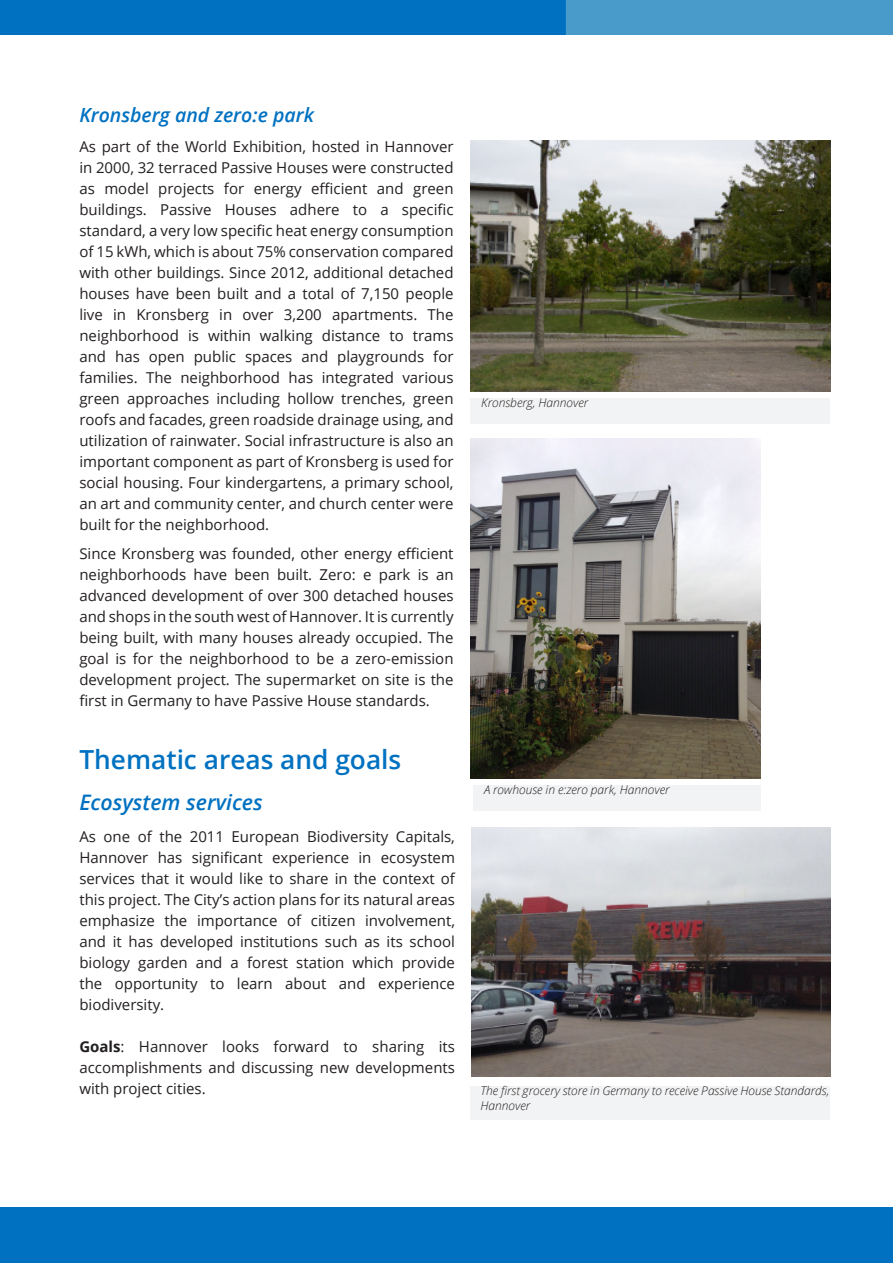
<style>
.page{position:relative;width:893px;height:1263px;background:#fff}
.page>*{position:absolute;margin:0;border:0;box-sizing:border-box;transform-origin:0 0}
.t1{font:600 26.25px "Open Sans";color:#0071c1}
.t2{font:italic 600 21.3px "Open Sans";color:#0071c1}
.t3{font:italic 600 19.5px "Open Sans";color:#0071c1}
.t4{font:15px/21px "Open Sans";color:#231f20;text-align:justify}
.Box_Text{font:italic 300 12px/15px "Open Sans";color:#231f20}
.s1{font-weight:700}
</style>
<div class="page">
<div style="left:0;top:1208px;width:893px;height:55px;background:#0071c1"></div>
<img style="left:0;top:0;width:893px;height:34px">
<img style="left:471px;top:140px;width:359px;height:251px">
<div style="left:470px;top:398px;width:360px;height:26px;background:#f2f3f4"></div>
<img style="left:471px;top:438px;width:290px;height:341px">
<div style="left:473px;top:785px;width:288px;height:26px;background:#f2f3f4"></div>
<img style="left:471px;top:828px;width:359px;height:248px">
<div style="left:470px;top:1086px;width:359px;height:34px;background:#f2f3f4"></div>
<p class="t3" style="left:79px;top:101px;width:236px">Kronsberg and zero:e park</p>
<p class="t4" style="left:79px;top:135px;width:376px">As part of the World Exhibition, hosted in Hannover in 2000, 32 terraced Passive Houses were constructed as model projects for energy efficient and green buildings. Passive Houses adhere to a specific standard, a very low specific heat energy consumption of 15 kWh, which is about 75% conservation compared with other buildings. Since 2012, additional detached houses have been built and a total of 7,150 people live in Kronsberg in over 3,200 apartments. The neighborhood is within walking distance to trams and has open public spaces and playgrounds for families. The neighborhood has integrated various green approaches including hollow trenches, green roofs and facades, green roadside drainage using, and utilization of rainwater. Social infrastructure is also an important component as part of Kronsberg is used for social housing. Four kindergartens, a primary school, an art and community center, and church center were built for the neighborhood.</p>
<p class="t4" style="left:79px;top:543px;width:376px">Since Kronsberg was founded, other energy efficient neighborhoods have been built. Zero: e park is an advanced development of over 300 detached houses and shops in the south west of Hannover. It is currently being built, with many houses already occupied. The goal is for the neighborhood to be a zero-emission development project. The supermarket on site is the first in Germany to have Passive House standards.</p>
<p class="t1" style="left:79px;top:742px;width:323px">Thematic areas and goals</p>
<p class="t2" style="left:79px;top:788px;width:185px">Ecosystem services</p>
<p class="t4" style="left:79px;top:825px;width:377px">As one of the 2011 European Biodiversity Capitals, Hannover has significant experience in ecosystem services that it would like to share in the context of this project. The City’s action plans for its natural areas emphasize the importance of citizen involvement, and it has developed institutions such as its school biology garden and a forest station which provide the opportunity to learn about and experience biodiversity.</p>
<p class="t4" style="left:79px;top:1035px;width:377px"><span class="s1">Goals</span>: Hannover looks forward to sharing its accomplishments and discussing new developments with project cities.</p>
<p class="Box_Text" style="left:481px;top:395px;width:109px">Kronsberg, Hannover</p>
<p class="Box_Text" style="left:484px;top:782px;width:187px">A rowhouse in e:zero park, Hannover</p>
<p class="Box_Text" style="left:480px;top:1083px;width:350px">The first grocery store in Germany to receive Passive House Standards,<br>Hannover</p>
</div>
